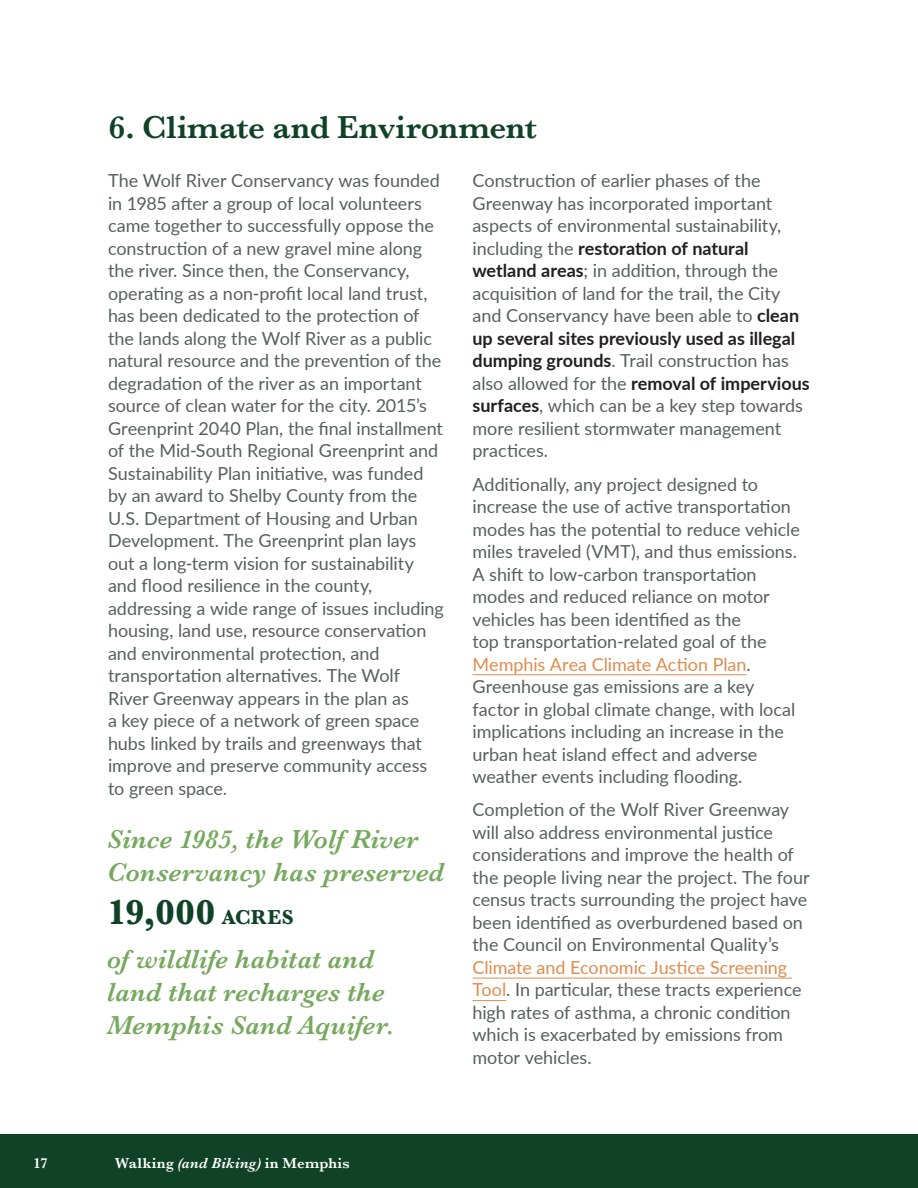
<style>
.page{position:relative;width:918px;height:1188px;background:#fff}
.page>*{position:absolute;margin:0;border:0;box-sizing:border-box;transform-origin:0 0}
.Pull_quote{font:700 36px "Baskerville";color:#0f4226}
.Header_1{font:600 33px "Baskerville";letter-spacing:-.005em;color:#0f4226}
.Pull_quote-2{font:italic 600 27px/33px "Baskerville";letter-spacing:.005em;color:#76a95d}
.Body{font:18px/22.5px "Lato";letter-spacing:-.005em;color:#585f5c}
.t1{font:600 15px "Baskerville";letter-spacing:.015em;color:#fff}
.s1{font-weight:700;color:#231f20}
.s2{color:#df8c4e}
.s3{font-size:21px}
.s4{font-style:italic}
</style>
<div class="page">
<div style="left:0;top:1134px;width:918px;height:54px;background:#0f4226"></div>
<hr style="left:472px;top:674px;width:275px;height:1px;background:#df8c4e">
<hr style="left:472px;top:978px;width:320px;height:1px;background:#df8c4e">
<hr style="left:472px;top:1000px;width:34px;height:1px;background:#df8c4e">
<p class="Header_1" style="left:109px;top:104px;width:429px">6. Climate and Environment</p>
<p class="Body" style="left:108px;top:169px;width:337px">The Wolf River Conservancy was founded in 1985 after a group of local volunteers came together to successfully oppose the construction of a new gravel mine along the river. Since then, the Conservancy, operating as a non-profit local land trust, has been dedicated to the protection of the lands along the Wolf River as a public natural resource and the prevention of the degradation of the river as an important source of clean water for the city. 2015’s Greenprint 2040 Plan, the final installment of the Mid-South Regional Greenprint and Sustainability Plan initiative, was funded by an award to Shelby County from the U.S. Department of Housing and Urban Development. The Greenprint plan lays out a long-term vision for sustainability and flood resilience in the county, addressing a wide range of issues including housing, land use, resource conservation and environmental protection, and transportation alternatives. The Wolf River Greenway appears in the plan as<br>a key piece of a network of green space hubs linked by trails and greenways that improve and preserve community access to green space.</p>
<p class="Body" style="left:472px;top:169px;width:339px">Construction of earlier phases of the Greenway has incorporated important aspects of environmental sustainability, including the <span class="s1">restoration of natural wetland areas</span>; in addition, through the acquisition of land for the trail, the City and Conservancy have been able to <span class="s1">clean up several sites previously used as illegal dumping grounds</span>. Trail construction has also allowed for the <span class="s1">removal of impervious surfaces</span>, which can be a key step towards more resilient stormwater management practices.</p>
<p class="Body" style="left:472px;top:472px;width:329px">Additionally, any project designed to increase the use of active transportation modes has the potential to reduce vehicle miles traveled (VMT), and thus emissions.<br>A shift to low-carbon transportation modes and reduced reliance on motor vehicles has been identified as the<br>top transportation-related goal of the <span class="s2">Memphis Area Climate Action Plan</span>.<br>Greenhouse gas emissions are a key factor in global climate change, with local implications including an increase in the urban heat island effect and adverse weather events including flooding.</p>
<p class="Body" style="left:472px;top:798px;width:339px">Completion of the Wolf River Greenway will also address environmental justice considerations and improve the health of the people living near the project. The four census tracts surrounding the project have been identified as overburdened based on the Council on Environmental Quality’s <span class="s2">Climate and Economic Justice Screening Tool</span>. In particular, these tracts experience high rates of asthma, a chronic condition which is exacerbated by emissions from motor vehicles.</p>
<p class="Pull_quote-2" style="left:107px;top:822px;width:339px">Since 1985, the Wolf River<br>Conservancy has preserved</p>
<p class="Pull_quote" style="left:107px;top:888px;width:188px">19,000 <span class="s3">ACRES</span></p>
<p class="Pull_quote-2" style="left:107px;top:943px;width:289px">of wildlife habitat and land that recharges the<br>Memphis Sand Aquifer.</p>
<p class="t1" style="left:33px;top:1152px;width:16px">17</p>
<p class="t1" style="left:115px;top:1152px;width:236px">Walking <span class="s4">(and Biking)</span> in Memphis</p>
</div>
